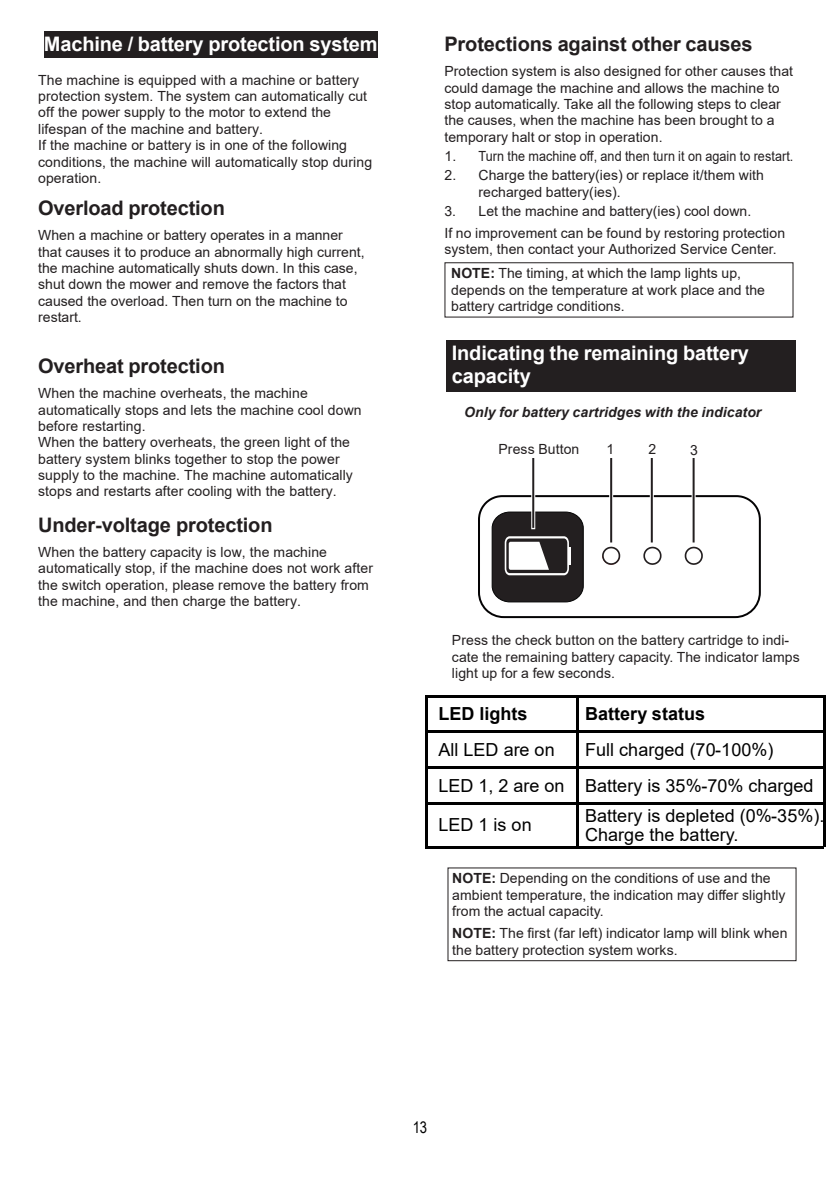
<style>
.page{position:relative;width:840px;height:1191px;background:#fff}
.page>*{position:absolute;margin:0;border:0;box-sizing:border-box;transform-origin:0 0}
.t1{font:700 20px "Arial";letter-spacing:-.01em;color:#231f20}
.t2{font:700 20px/23.4px "Arial";letter-spacing:-.01em;color:#fff}
.t3{font:18px/36px "Arial";letter-spacing:.005em;color:#000}
.t4{font:700 18px "Arial";color:#000}
.t5{font:16px "Arial Narrow";color:#000}
.t6{font:14px/16.4px "Arial";letter-spacing:.005em;color:#231f20}
.t7{font:italic 700 14px "Arial";letter-spacing:.005em;color:#231f20}
.t8{font:14px "Arial";color:#231f20}
.s1{font-style:inherit}
.s2{font-weight:700}
</style>
<div class="page">
<div style="left:444px;top:262px;width:349px;height:55px;border:1px solid #231f20"></div>
<div style="left:446px;top:340px;width:348px;height:51px;background:#231f20"></div>
<div style="left:447px;top:867px;width:349px;height:94px;border:1px solid #231f20"></div>
<hr style="left:425px;top:695px;width:2px;height:151px;background:#000">
<hr style="left:575px;top:697px;width:3px;height:149px;background:#000">
<hr style="left:823px;top:695px;width:2px;height:151px;background:#000">
<hr style="left:425px;top:695px;width:398px;height:2px;background:#000">
<hr style="left:427px;top:730px;width:396px;height:2px;background:#000">
<hr style="left:427px;top:766px;width:396px;height:2px;background:#000">
<hr style="left:427px;top:802px;width:396px;height:2px;background:#000">
<hr style="left:425px;top:846px;width:398px;height:2px;background:#000">
<div style="left:44px;top:31px;width:79px;height:27px;background:#231f20"></div>
<div style="left:123px;top:31px;width:5px;height:27px;background:#231f20"></div>
<div style="left:128px;top:31px;width:5px;height:27px;background:#231f20"></div>
<div style="left:133px;top:31px;width:5px;height:27px;background:#231f20"></div>
<div style="left:138px;top:31px;width:65px;height:27px;background:#231f20"></div>
<div style="left:203px;top:31px;width:5px;height:27px;background:#231f20"></div>
<div style="left:208px;top:31px;width:96px;height:27px;background:#231f20"></div>
<div style="left:304px;top:31px;width:5px;height:27px;background:#231f20"></div>
<div style="left:309px;top:31px;width:68px;height:27px;background:#231f20"></div>
<svg style="left:478px;top:494px;width:283px;height:125px"></svg>
<svg style="left:531px;top:458px;width:4px;height:71px"></svg>
<hr style="left:608px;top:456px;width:4px;height:88px;background:#fff">
<svg style="left:649px;top:458px;width:4px;height:86px"></svg>
<svg style="left:691px;top:458px;width:4px;height:86px"></svg>
<hr style="left:532px;top:458px;width:2px;height:70px;background:#231f20">
<hr style="left:567px;top:547px;width:3px;height:17px;background:#fff">
<hr style="left:610px;top:458px;width:2px;height:84px;background:#231f20">
<hr style="left:650px;top:458px;width:2px;height:84px;background:#231f20">
<hr style="left:692px;top:458px;width:2px;height:84px;background:#231f20">
<h1 class="t2" style="left:44px;top:33px;width:335px">Machine / battery protection system</h1>
<p class="t6" style="left:38px;top:71px;width:335px">The machine is equipped with a machine or battery protection system. The system can automatically cut off the power supply to the motor to extend the lifespan of the machine and battery.<br>If the machine or battery is in one of the following conditions, the machine will automatically stop during operation.</p>
<h1 class="t1" style="left:38px;top:194px;width:188px">Overload protection</h1>
<p class="t6" style="left:38px;top:227px;width:328px">When a machine or battery operates in a manner that causes it to produce an abnormally high current, the machine automatically shuts down. In this case, shut down the <span class="s1">mower</span> and remove the factors that caused the overload. Then turn on the machine to restart.</p>
<h1 class="t1" style="left:38px;top:352px;width:188px">Overheat protection</h1>
<p class="t6" style="left:38px;top:385px;width:325px">When the machine overheats, the machine automatically stops and lets the machine cool down before restarting.<br>When the battery overheats, the green light of the battery system blinks together to stop the power supply to the machine. The machine automatically stops and restarts after cooling with the battery.</p>
<h1 class="t1" style="left:38px;top:511px;width:236px">Under-voltage protection</h1>
<p class="t6" style="left:38px;top:544px;width:336px">When the battery capacity is low, the machine automatically stop, if the machine does not work after the switch operation, please remove the battery from the machine, and then charge the battery.</p>
<h1 class="t1" style="left:444px;top:30px;width:309px">Protections against other causes</h1>
<p class="t6" style="left:444px;top:63px;width:350px">Protection system is also designed for other causes that could damage the machine and allows the machine to stop automatically. Take all the following steps to clear the causes, when the machine has been brought to a temporary halt or stop in operation.</p>
<p class="t6" style="left:444px;top:148px;width:350px">1. Turn the machine off, and then turn it on again to restart.</p>
<p class="t6" style="left:478px;top:167px;width:287px;text-indent:-34px">2. Charge the battery(ies) or replace it/them with recharged battery(ies).</p>
<p class="t6" style="left:444px;top:200px;width:342px;line-height:22px">3. Let the machine and battery(ies) cool down.<br>If no improvement can be found by restoring protection</p>
<p class="t6" style="left:451px;top:237px;width:327px;line-height:23.8px;text-indent:-7px">system, then contact your Authorized Service Center.<br><span class="s2">NOTE:</span> The timing, at which the lamp lights up,</p>
<p class="t6" style="left:451px;top:281px;width:315px">depends on the temperature at work place and the battery cartridge conditions.</p>
<h1 class="t2" style="left:451px;top:341px;width:298px">Indicating the remaining battery capacity</h1>
<p class="t7" style="left:464px;top:402px;width:298px">Only for battery cartridges with the indicator</p>
<p class="t6" style="left:498px;top:441px;width:82px">Press <span class="s1">B</span>utton</p>
<p class="t8" style="left:606px;top:439px;width:9px">1</p>
<p class="t8" style="left:648px;top:440px;width:9px">2</p>
<p class="t8" style="left:690px;top:440px;width:9px">3</p>
<p class="t6" style="left:451px;top:631px;width:349px">Press the check button on the battery cartridge to indi&shy;cate the remaining battery capacity. The indicator lamps light up for a few seconds.</p>
<p class="t4" style="left:438px;top:701px;width:91px">LED lights</p>
<p class="t4" style="left:584px;top:701px;width:122px">Battery status</p>
<p class="t3" style="left:438px;top:731px;width:118px">All LED are on</p>
<p class="t3" style="left:438px;top:731px;width:376px;text-indent:146px">Full charged (70-100%)<br>LED 1, 2 are on Battery is 35%-70% charged</p>
<p class="t3" style="left:438px;top:807px;width:95px">LED 1 is on</p>
<p class="t3" style="left:584px;top:806px;width:241px;line-height:19.4px">Battery is depleted (0%-35%).<br>Charge the battery.</p>
<p class="t6" style="left:452px;top:870px;width:335px"><span class="s2">NOTE:</span> Depending on the conditions of use and the ambient temperature, the indication may differ slightly from the actual capacity.</p>
<p class="t6" style="left:452px;top:925px;width:337px"><span class="s2">NOTE:</span> The first (far left) indicator lamp will blink when the battery protection system works.</p>
<p class="t5" style="left:412px;top:1115px;width:16px">13</p>
</div>
